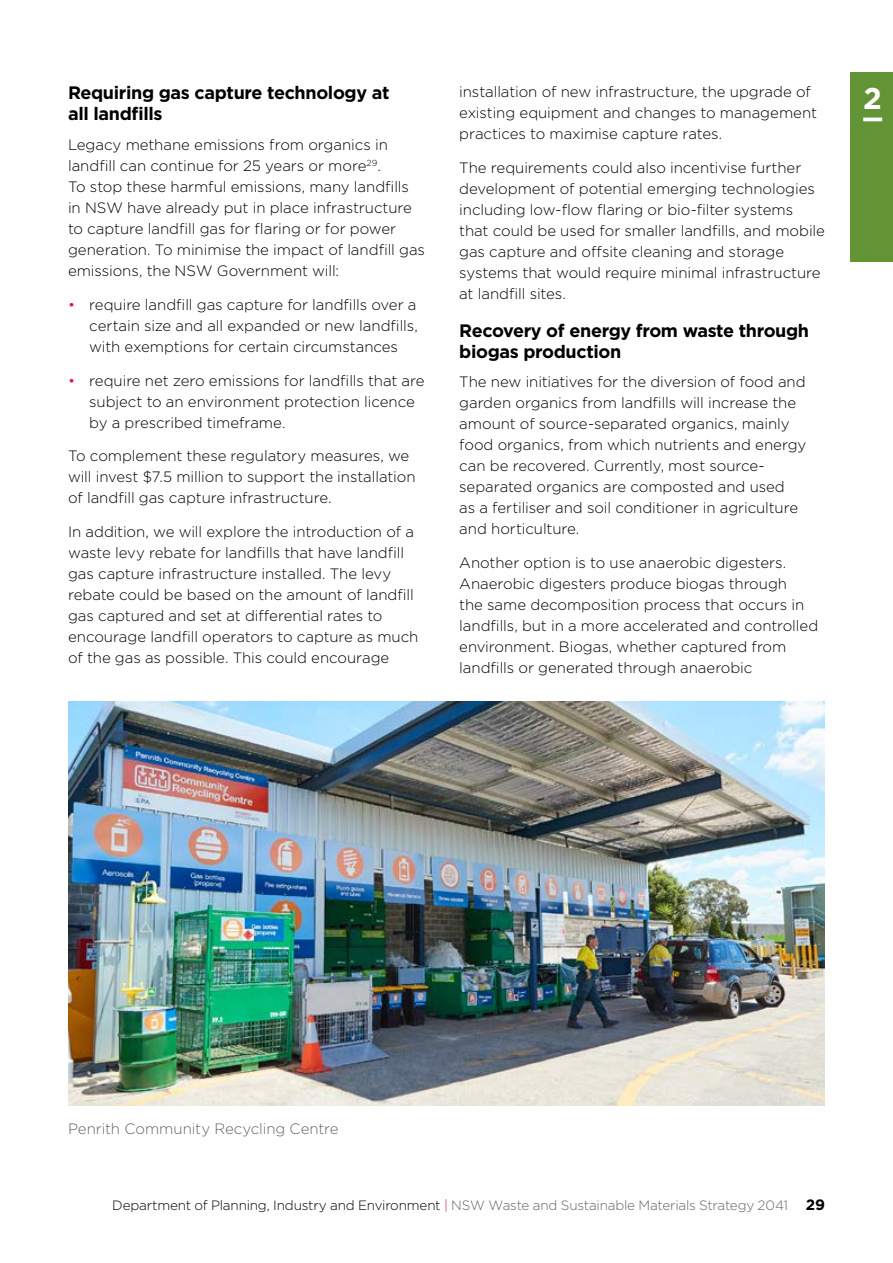
<style>
.page{position:relative;width:893px;height:1263px;background:#fff}
.page>*{position:absolute;margin:0;border:0;box-sizing:border-box;transform-origin:0 0}
.t1{font:700 30px "Gotham";color:#fff}
.Heading_4{font:700 18px/21px "Gotham";letter-spacing:-.02em;color:#000}
.Body_-_Black_text{font:300 15px/21px "Gotham";letter-spacing:-.005em;color:#000}
.caption_text{font:300 15px "Gotham";letter-spacing:-.005em;color:#636466}
.t2{font:300 13.5px "Gotham";letter-spacing:-.015em;color:#000}
.s1{color:#e3173e}
.s2{color:#636466}
.s3{font-weight:700;font-size:15px}
</style>
<div class="page">
<img style="left:68px;top:701px;width:757px;height:404px">
<div style="left:850px;top:72px;width:43px;height:189px;background:#629436"></div>
<hr style="left:863px;top:118px;width:19px;height:3px;background:#fff">
<h5 class="Heading_4" style="left:68px;top:82px;width:323px">Requiring gas capture technology at all landfills</h5>
<p class="Body_-_Black_text" style="left:68px;top:134px;width:359px">Legacy methane emissions from organics in landfill can continue for 25 years or more<sup>29</sup>.<br>To stop these harmful emissions, many landfills in NSW have already put in place infrastructure to capture landfill gas for flaring or for power generation. To minimise the impact of landfill gas emissions, the NSW Government will:</p>
<p class="Body_-_Black_text" style="left:89px;top:293px;width:330px;text-align:justify;text-indent:-21px"><span class="s1">•</span> require landfill gas capture for landfills over a certain size and all expanded or new landfills, with exemptions for certain circumstances</p>
<p class="Body_-_Black_text" style="left:89px;top:369px;width:337px;text-indent:-21px"><span class="s1">•</span> require net zero emissions for landfills that are subject to an environment protection licence by a prescribed timeframe.</p>
<p class="Body_-_Black_text" style="left:68px;top:445px;width:349px">To complement these regulatory measures, we will invest $7.5 million to support the installation of landfill gas capture infrastructure.</p>
<p class="Body_-_Black_text" style="left:68px;top:521px;width:352px">In addition, we will explore the introduction of a waste levy rebate for landfills that have landfill gas capture infrastructure installed. The levy rebate could be based on the amount of landfill gas captured and set at differential rates to encourage landfill operators to capture as much of the gas as possible. This could encourage</p>
<p class="Body_-_Black_text" style="left:459px;top:81px;width:359px">installation of new infrastructure, the upgrade of existing equipment and changes to management practices to maximise capture rates.</p>
<p class="Body_-_Black_text" style="left:459px;top:157px;width:367px">The requirements could also incentivise further development of potential emerging technologies including low-flow flaring or bio-filter systems that could be used for smaller landfills, and mobile gas capture and offsite cleaning and storage systems that would require minimal infrastructure at landfill sites.</p>
<h5 class="Heading_4" style="left:459px;top:320px;width:351px">Recovery of energy from waste through biogas production</h5>
<p class="Body_-_Black_text" style="left:459px;top:371px;width:349px">The new initiatives for the diversion of food and garden organics from landfills will increase the amount of source-separated organics, mainly food organics, from which nutrients and energy can be recovered. Currently, most source&shy;separated organics are composted and used<br>as a fertiliser and soil conditioner in agriculture and horticulture.</p>
<p class="Body_-_Black_text" style="left:459px;top:552px;width:360px">Another option is to use anaerobic digesters.<br>Anaerobic digesters produce biogas through<br>the same decomposition process that occurs in landfills, but in a more accelerated and controlled environment. Biogas, whether captured from landfills or generated through anaerobic</p>
<h1 class="t1" style="left:863px;top:79px;width:20px">2</h1>
<p class="caption_text" style="left:68px;top:1119px;width:272px">Penrith Community Recycling Centre</p>
<p class="t2" style="left:112px;top:1197px;width:714px">Department of Planning, Industry and Environment <span class="s1">|</span> <span class="s2">NSW Waste and Sustainable Materials Strategy 2041</span> <span class="s3">29</span></p>
</div>
